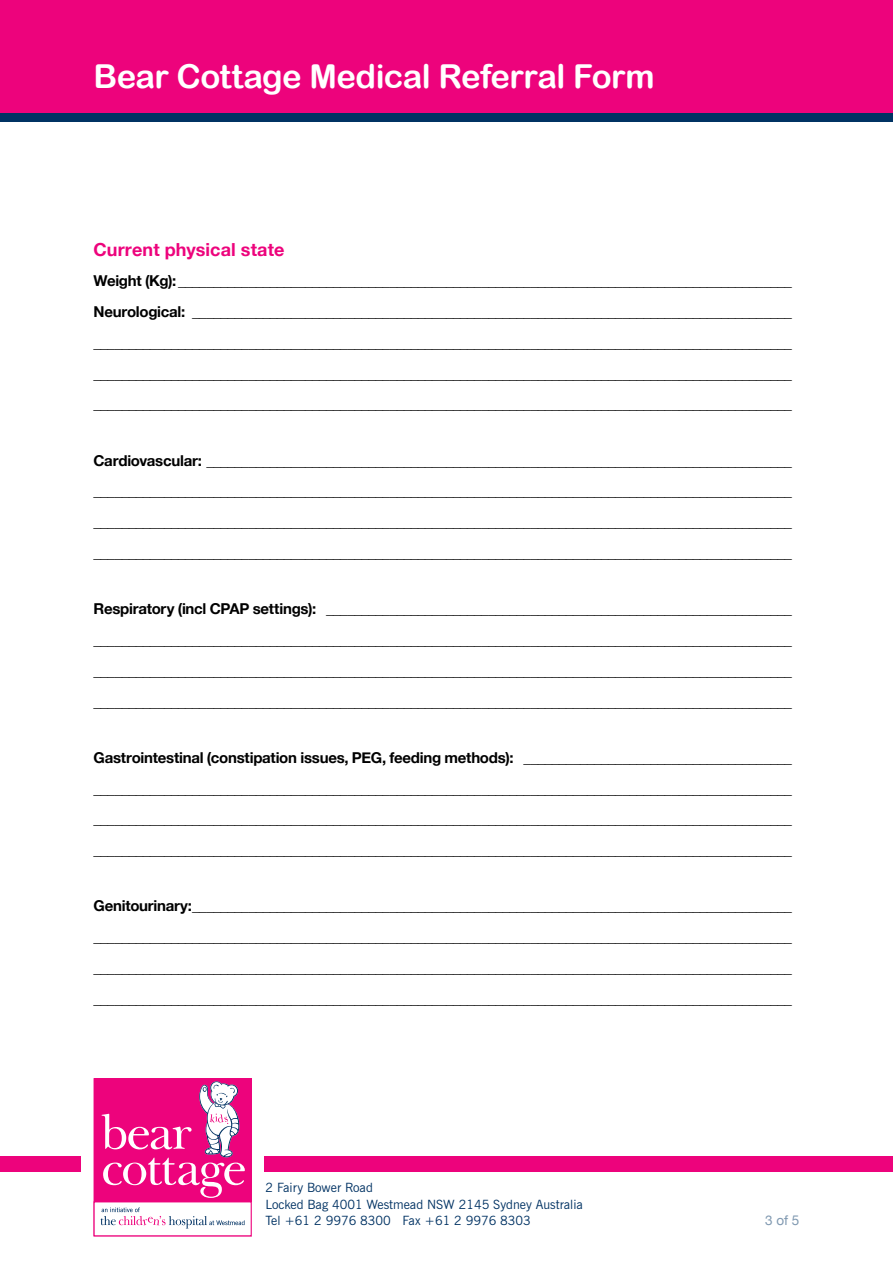
<style>
.page{position:relative;width:893px;height:1263px;background:#fff}
.page>*{position:absolute;margin:0;border:0;box-sizing:border-box;transform-origin:0 0}
.t1{font:33px "Arial Rounded MT Bold";letter-spacing:-.02em;color:#fff}
.t2{font:700 18px "Helvetica Neue";letter-spacing:.005em;color:#ed037c}
.t3{font:700 15px/30.8px "Helvetica Neue";letter-spacing:-.015em;color:#000;text-align:justify}
.t4{font:13.5px "Helvetica Neue";color:#8099b1}
.t5{font:12.75px/16.5px "News Gothic BT";color:#003263}
</style>
<div class="page">
<div style="left:0;top:1156px;width:893px;height:15px;background:#ed037c"></div>
<div style="left:0;top:112px;width:893px;height:9px;background:#003263"></div>
<div style="left:0;top:0;width:893px;height:112px;background:#ed037c"></div>
<div style="left:81px;top:1066px;width:183px;height:183px;background:#fff"></div>
<div style="left:94px;top:1079px;width:157px;height:157px;background:#ed037c"></div>
<div style="left:94px;top:1078px;width:158px;height:158px;border:1px solid #ed037c"></div>
<div style="left:94px;top:1202px;width:157px;height:34px;background:#fff"></div>
<div style="left:94px;top:1201px;width:158px;height:35px;border:1px solid #ed037c"></div>
<svg style="left:101px;top:1207px;width:144px;height:21px"></svg>
<svg style="left:102px;top:1081px;width:143px;height:117px"></svg>
<h1 class="t1" style="left:94px;top:57px;width:563px">Bear Cottage Medical Referral Form</h1>
<p class="t2" style="left:94px;top:235px;width:192px">Current physical state</p>
<p class="t3" style="left:94px;top:266px;width:700px">Weight (Kg): _______________________________________________________________________________________ Neurological: _____________________________________________________________________________________ ___________________________________________________________________________________________________ ___________________________________________________________________________________________________ ___________________________________________________________________________________________________</p>
<p class="t3" style="left:94px;top:445px;width:700px">Cardiovascular: ___________________________________________________________________________________ ___________________________________________________________________________________________________ ___________________________________________________________________________________________________ ___________________________________________________________________________________________________</p>
<p class="t3" style="left:94px;top:594px;width:700px">Respiratory (incl CPAP settings): __________________________________________________________________ ___________________________________________________________________________________________________ ___________________________________________________________________________________________________ ___________________________________________________________________________________________________</p>
<p class="t3" style="left:94px;top:742px;width:700px">Gastrointestinal (constipation issues, PEG, feeding methods): ______________________________________ ___________________________________________________________________________________________________ ___________________________________________________________________________________________________ ___________________________________________________________________________________________________</p>
<p class="t3" style="left:94px;top:891px;width:700px">Genitourinary:_____________________________________________________________________________________ ___________________________________________________________________________________________________ ___________________________________________________________________________________________________ ___________________________________________________________________________________________________</p>
<p class="t5" style="left:266px;top:1179px;width:319px">2 Fairy Bower Road<br>Locked Bag 4001 Westmead NSW 2145 Sydney Australia<br>Tel +61 2 9976 8300 Fax +61 2 9976 8303</p>
<p class="t4" style="left:765px;top:1211px;width:36px">3 of 5</p>
</div>
